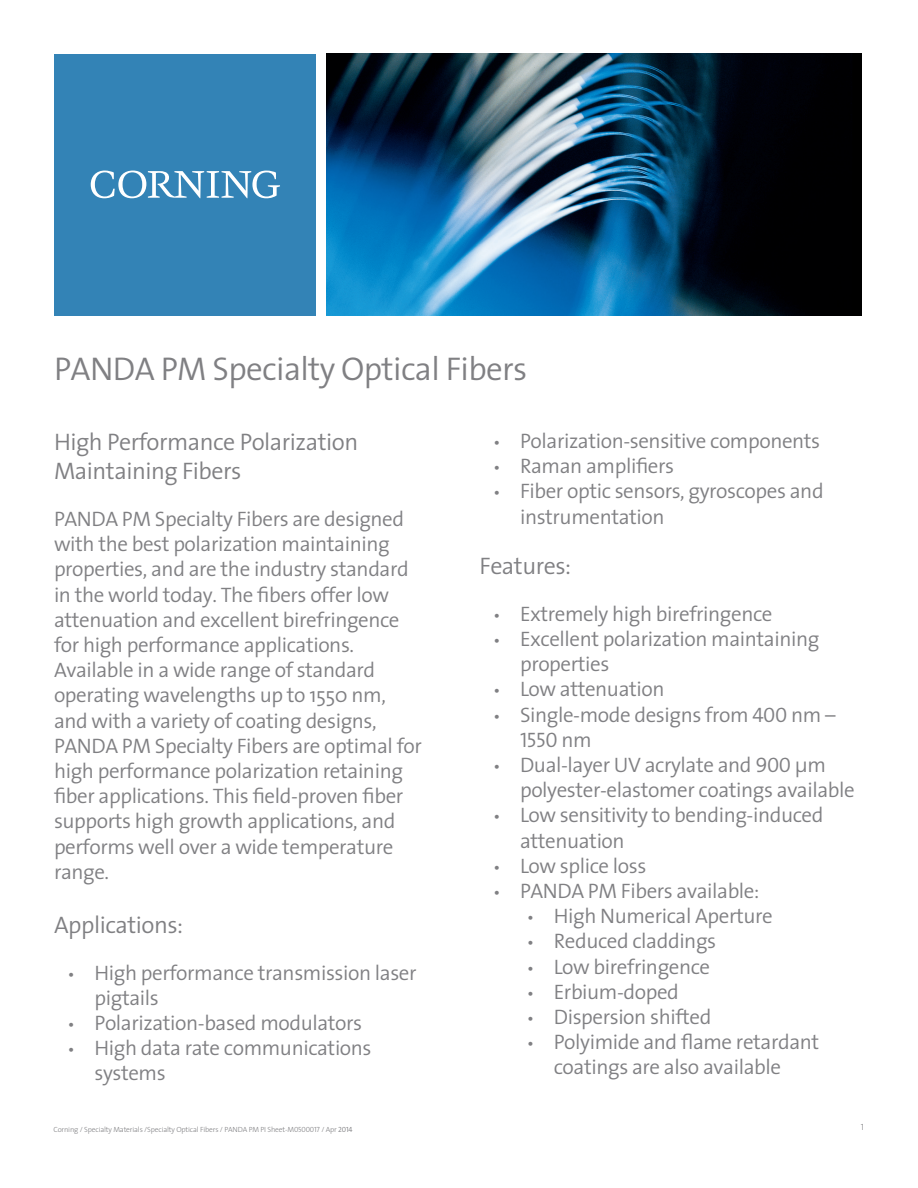
<style>
.page{position:relative;width:918px;height:1188px;background:#fff}
.page>*{position:absolute;margin:0;border:0;box-sizing:border-box;transform-origin:0 0}
.t1{font:300 33px "The Sans";letter-spacing:-.02em;color:#808083}
.Paragraph_Style_1{font:300 24px/28.8px "The Sans";letter-spacing:-.02em;color:#808083}
.Paragraph_Style_1-2{font:300 21px/25.2px "The Sans";letter-spacing:-.02em;color:#808083}
.t2{font:9px "The Sans Light Caps";color:#808083}
.Paragraph_Style_1-3{font:300 7.5px "The Sans";letter-spacing:-.02em;color:#808083}
.s1{font-size:18px}
.s2{font-family:"The Sans Light Caps";font-weight:400}
.s3{font-family:"The Sans Semi Light Caps";font-weight:400}
</style>
<div class="page">
<div style="left:54px;top:54px;width:261px;height:261px;background:#3383b6"></div>
<svg style="left:91px;top:171px;width:189px;height:27px"></svg>
<img style="left:327px;top:54px;width:534px;height:261px">
<p class="t1" style="left:54px;top:348px;width:475px">PANDA PM Specialty Optical Fibers</p>
<p class="Paragraph_Style_1" style="left:54px;top:428px;width:306px">High Performance Polarization<br>Maintaining Fibers</p>
<p class="Paragraph_Style_1-2" style="left:54px;top:506px;width:369px">PANDA PM Specialty Fibers are designed with the best polarization maintaining properties, and are the industry standard in the world today. The fibers offer low attenuation and excellent birefringence for high performance applications.<br>Available in a wide range of standard operating wavelengths up to 1550 nm, and with a variety of coating designs, PANDA PM Specialty Fibers are optimal for high performance polarization retaining fiber applications. This field-proven fiber supports high growth applications, and performs well over a wide temperature range.</p>
<p class="Paragraph_Style_1" style="left:54px;top:910px;width:131px">Applications:</p>
<p class="Paragraph_Style_1-2" style="left:94px;top:960px;width:324px;text-indent:-27px"><span class="s1">•</span> High performance transmission laser pigtails</p>
<p class="Paragraph_Style_1-2" style="left:68px;top:1010px;width:296px"><span class="s1">•</span> Polarization-based modulators</p>
<p class="Paragraph_Style_1-2" style="left:94px;top:1036px;width:279px;text-indent:-27px"><span class="s1">•</span> High data rate communications systems</p>
<p class="Paragraph_Style_1-3" style="left:53px;top:1125px;width:301px">Corning / Specialty Materials /Specialty Optical Fibers / PANDA PM PI Sheet-M<span class="s2">0500017</span> / Apr <span class="s3">2014</span></p>
<p class="Paragraph_Style_1-2" style="left:493px;top:429px;width:329px"><span class="s1">•</span> Polarization-sensitive components</p>
<p class="Paragraph_Style_1-2" style="left:493px;top:454px;width:183px"><span class="s1">•</span> Raman amplifiers</p>
<p class="Paragraph_Style_1-2" style="left:520px;top:479px;width:305px;text-indent:-27px"><span class="s1">•</span> Fiber optic sensors, gyroscopes and instrumentation</p>
<p class="Paragraph_Style_1" style="left:480px;top:552px;width:93px">Features:</p>
<p class="Paragraph_Style_1-2" style="left:493px;top:601px;width:281px"><span class="s1">•</span> Extremely high birefringence</p>
<p class="Paragraph_Style_1-2" style="left:520px;top:627px;width:301px;text-indent:-27px"><span class="s1">•</span> Excellent polarization maintaining properties</p>
<p class="Paragraph_Style_1-2" style="left:493px;top:677px;width:173px"><span class="s1">•</span> Low attenuation</p>
<p class="Paragraph_Style_1-2" style="left:520px;top:702px;width:317px;text-indent:-27px"><span class="s1">•</span> Single-mode designs from <span class="s3">400</span> nm –<br><span class="s3">1550</span> nm</p>
<p class="Paragraph_Style_1-2" style="left:520px;top:753px;width:336px;text-indent:-27px"><span class="s1">•</span> Dual-layer UV acrylate and <span class="s3">900</span> μm polyester-elastomer coatings available</p>
<p class="Paragraph_Style_1-2" style="left:520px;top:803px;width:305px;text-indent:-27px"><span class="s1">•</span> Low sensitivity to bending-induced attenuation</p>
<p class="Paragraph_Style_1-2" style="left:493px;top:853px;width:155px"><span class="s1">•</span> Low splice loss</p>
<p class="Paragraph_Style_1-2" style="left:493px;top:879px;width:268px"><span class="s1">•</span> PANDA PM Fibers available:</p>
<p class="Paragraph_Style_1-2" style="left:527px;top:904px;width:247px"><span class="s1">•</span> High Numerical Aperture</p>
<p class="Paragraph_Style_1-2" style="left:527px;top:929px;width:191px"><span class="s1">•</span> Reduced claddings</p>
<p class="Paragraph_Style_1-2" style="left:527px;top:954px;width:185px"><span class="s1">•</span> Low birefringence</p>
<p class="Paragraph_Style_1-2" style="left:527px;top:979px;width:154px"><span class="s1">•</span> Erbium-doped</p>
<p class="Paragraph_Style_1-2" style="left:527px;top:1005px;width:186px"><span class="s1">•</span> Dispersion shifted</p>
<p class="Paragraph_Style_1-2" style="left:527px;top:1030px;width:294px;text-align:center"><span class="s1">•</span> Polyimide and flame retardant coatings are also available</p>
<p class="t2" style="left:861px;top:1121px;width:5px">1</p>
</div>
